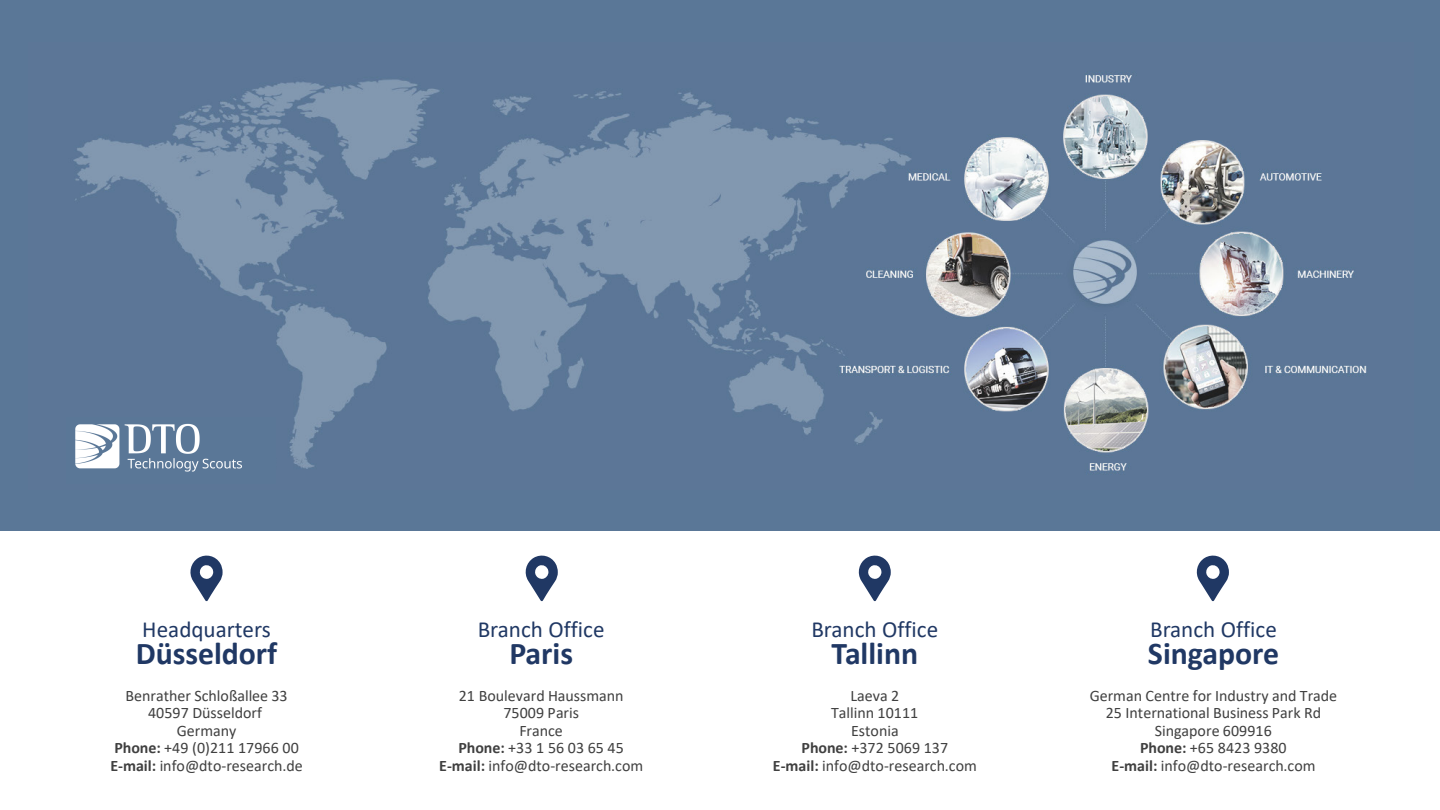
<style>
.page{position:relative;width:1440px;height:810px;background:#fff}
.page>*{position:absolute;margin:0;border:0;box-sizing:border-box;transform-origin:0 0}
.t1{font:700 31.8px "Calibri";color:#203864}
.t2{font:23.1px "Calibri";color:#203864}
.t3{font:15.98px/17.4px "Calibri";color:#404040;text-align:center}
.s1{font-weight:700}
</style>
<div class="page">
<div style="left:0;top:0;width:1440px;height:531px;background:#5a7797"></div>
<img style="left:73px;top:74px;width:1294px;height:397px">
<svg style="left:191px;top:556px;width:32px;height:45px"></svg>
<svg style="left:526px;top:556px;width:32px;height:45px"></svg>
<svg style="left:859px;top:556px;width:32px;height:45px"></svg>
<svg style="left:1197px;top:556px;width:32px;height:45px"></svg>
<div style="left:66px;top:417px;width:210px;height:67px;background:#5a7797"></div>
<img style="left:75px;top:423px;width:167px;height:49px">
<p class="t2" style="left:142px;top:613px;width:130px">Headquarters</p>
<p class="t1" style="left:136px;top:631px;width:143px">Düsseldorf</p>
<p class="t3" style="left:110px;top:687px;width:194px">Benrather Schloßallee 33<br>40597 Düsseldorf<br>Germany<br><span class="s1">Phone:</span> +49 (0)211 17966 00<br><span class="s1">E-mail:</span> info@dto-research.de</p>
<p class="t2" style="left:478px;top:613px;width:128px">Branch Office</p>
<p class="t1" style="left:509px;top:631px;width:65px">Paris</p>
<p class="t3" style="left:439px;top:687px;width:205px">21 Boulevard Haussmann<br>75009 Paris<br>France<br><span class="s1">Phone:</span> +33 1 56 03 65 45<br><span class="s1">E-mail:</span> info@dto-research.com</p>
<p class="t2" style="left:811px;top:613px;width:128px">Branch Office</p>
<p class="t1" style="left:832px;top:631px;width:88px">Tallinn</p>
<p class="t3" style="left:773px;top:687px;width:205px">Laeva 2<br>Tallinn 10111<br>Estonia<br><span class="s1">Phone:</span> +372 5069 137<br><span class="s1">E-mail:</span> info@dto-research.com</p>
<p class="t2" style="left:1150px;top:613px;width:128px">Branch Office</p>
<p class="t1" style="left:1148px;top:631px;width:133px">Singapore</p>
<p class="t3" style="left:1090px;top:687px;width:249px">German Centre for Industry and Trade<br>25 International Business Park Rd<br>Singapore 609916<br><span class="s1">Phone:</span> +65 8423 9380<br><span class="s1">E-mail:</span> info@dto-research.com</p>
</div>
